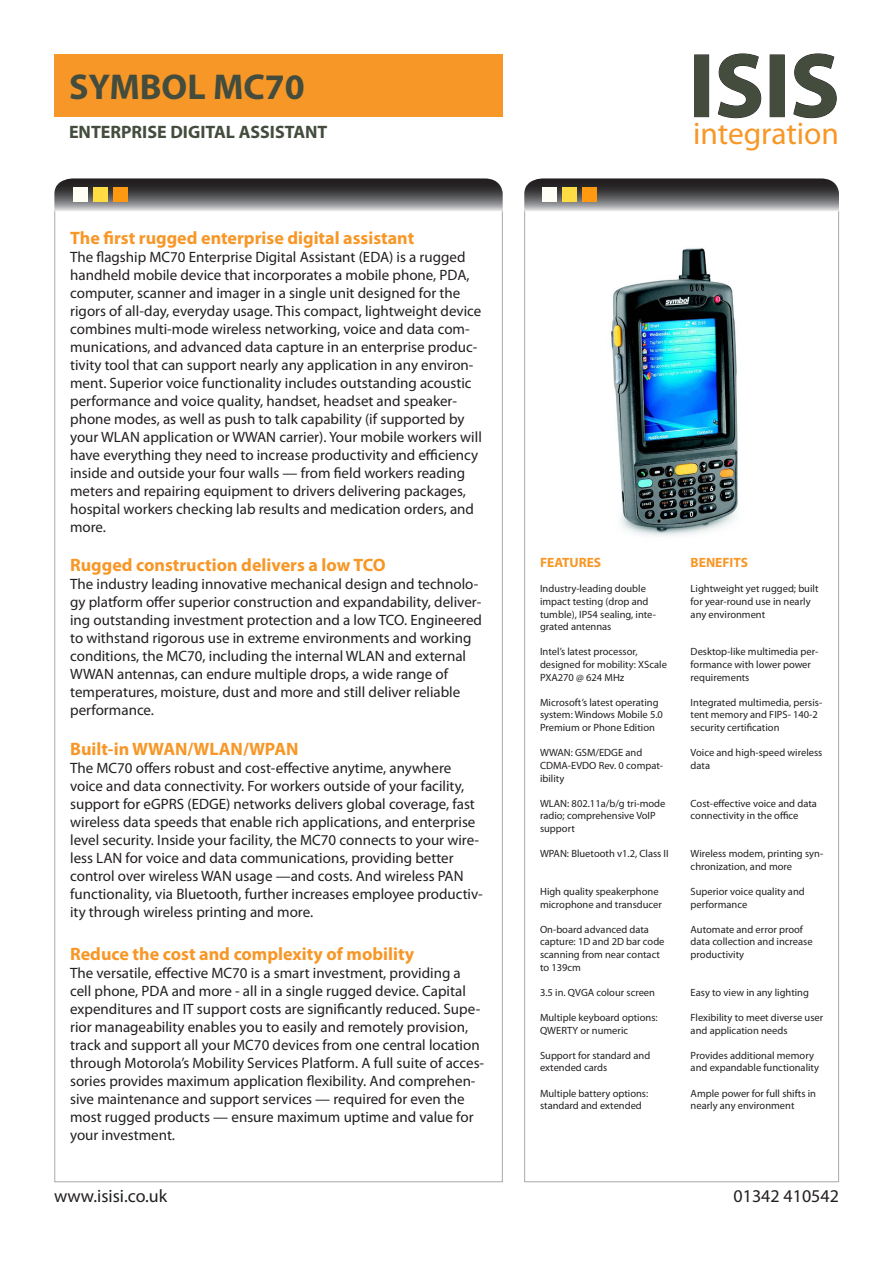
<style>
.page{position:relative;width:893px;height:1263px;background:#fff}
.page>*{position:absolute;margin:0;border:0;box-sizing:border-box;transform-origin:0 0}
.t1{font:700 91.5px "Myriad Pro";color:#434c3d}
.t2{font:700 36px "Myriad Pro";color:#434c3d}
.t3{font:31.5px "Myriad Pro";color:#f79727}
.t4{font:700 18px "Myriad Pro";color:#f79727}
.t5{font:18px "Myriad Pro";color:#231f20}
.t6{font:700 18px "Myriad Pro";color:#434c3d}
.t7{font:15px/18px "Myriad Pro";color:#231f20}
.t8{font:700 13.5px "Myriad Pro";color:#f79727}
.t9{font:10.5px/12.6px "Myriad Pro";color:#231f20}
</style>
<div class="page">
<svg style="left:54px;top:178px;width:449px;height:33px;background:#646364"></svg>
<div style="left:113px;top:188px;width:14px;height:14px;background:#f91"></div>
<div style="left:93px;top:188px;width:14px;height:14px;background:#ffdc43"></div>
<div style="left:73px;top:188px;width:15px;height:14px;background:#fffef5"></div>
<div style="left:695px;top:55px;width:14px;height:62px;border:1px solid #231f20"></div>
<svg style="left:718px;top:53px;width:43px;height:65px"></svg>
<svg style="left:793px;top:53px;width:44px;height:65px"></svg>
<div style="left:54px;top:54px;width:448px;height:62px;background:#f79727"></div>
<svg style="left:524px;top:178px;width:315px;height:33px;background:#656465"></svg>
<div style="left:582px;top:188px;width:14px;height:14px;background:#f91"></div>
<div style="left:562px;top:188px;width:15px;height:14px;background:#ffdc43"></div>
<div style="left:542px;top:188px;width:15px;height:14px;background:#fffef5"></div>
<img style="left:611px;top:248px;width:127px;height:288px">
<p class="t2" style="left:69px;top:63px;width:237px">SYMBOL MC70</p>
<p class="t6" style="left:69px;top:120px;width:260px">ENTERPRISE DIGITAL ASSISTANT</p>
<p class="t4" style="left:70px;top:226px;width:346px">The first rugged enterprise digital assistant</p>
<p class="t7" style="left:70px;top:247px;width:413px">The flagship MC70 Enterprise Digital Assistant (EDA) is a rugged handheld mobile device that incorporates a mobile phone, PDA, computer, scanner and imager in a single unit designed for the rigors of all-day, everyday usage. This compact, lightweight device combines multi-mode wireless networking, voice and data com&shy;munications, and advanced data capture in an enterprise produc&shy;tivity tool that can support nearly any application in any environ&shy;ment. Superior voice functionality includes outstanding acoustic performance and voice quality, handset, headset and speaker&shy;phone modes, as well as push to talk capability (if supported by your WLAN application or WWAN carrier). Your mobile workers will have everything they need to increase productivity and efficiency inside and outside your four walls — from field workers reading meters and repairing equipment to drivers delivering packages, hospital workers checking lab results and medication orders, and more.</p>
<p class="t4" style="left:70px;top:553px;width:317px">Rugged construction delivers a low TCO</p>
<p class="t7" style="left:70px;top:575px;width:413px">The industry leading innovative mechanical design and technolo&shy;gy platform offer superior construction and expandability, deliver&shy;ing outstanding investment protection and a low TCO. Engineered to withstand rigorous use in extreme environments and working conditions, the MC70, including the internal WLAN and external WWAN antennas, can endure multiple drops, a wide range of temperatures, moisture, dust and more and still deliver reliable performance.</p>
<p class="t4" style="left:70px;top:737px;width:230px">Built-in WWAN/WLAN/WPAN</p>
<p class="t7" style="left:70px;top:759px;width:414px">The MC70 offers robust and cost-effective anytime, anywhere voice and data connectivity. For workers outside of your facility, support for eGPRS (EDGE) networks delivers global coverage, fast wireless data speeds that enable rich applications, and enterprise level security. Inside your facility, the MC70 connects to your wire&shy;less LAN for voice and data communications, providing better control over wireless WAN usage —and costs. And wireless PAN functionality, via Bluetooth, further increases employee productiv&shy;ity through wireless printing and more.</p>
<p class="t4" style="left:70px;top:942px;width:346px">Reduce the cost and complexity of mobility</p>
<p class="t7" style="left:70px;top:964px;width:416px">The versatile, effective MC70 is a smart investment, providing a cell phone, PDA and more - all in a single rugged device. Capital expenditures and IT support costs are significantly reduced. Supe&shy;rior manageability enables you to easily and remotely provision, track and support all your MC70 devices from one central location through Motorola’s Mobility Services Platform. A full suite of acces&shy;sories provides maximum application flexibility. And comprehen&shy;sive maintenance and support services — required for even the most rugged products — ensure maximum uptime and value for your investment.</p>
<p class="t1" style="left:689px;top:26px;width:153px">ISIS</p>
<p class="t3" style="left:693px;top:114px;width:147px">integration</p>
<p class="t8" style="left:540px;top:554px;width:63px">FEATURES</p>
<p class="t9" style="left:540px;top:582px;width:117px">Industry-leading double impact testing (drop and tumble), IP54 sealing, inte&shy;grated antennas</p>
<p class="t9" style="left:540px;top:645px;width:128px">Intel’s latest processor, designed for mobility: XScale<br>PXA270 @ 624 MHz</p>
<p class="t9" style="left:540px;top:696px;width:124px">Microsoft’s latest operating system: Windows Mobile 5.0<br>Premium or Phone Edition</p>
<p class="t9" style="left:540px;top:746px;width:125px">WWAN: GSM/EDGE and<br>CDMA-EVDO Rev. 0 compat&shy;ibility</p>
<p class="t9" style="left:540px;top:797px;width:127px">WLAN: 802.11a/b/g tri-mode radio; comprehensive VoIP support</p>
<p class="t9" style="left:540px;top:847px;width:130px">WPAN: Bluetooth v1.2, Class II</p>
<p class="t9" style="left:540px;top:885px;width:123px">High quality speakerphone microphone and transducer</p>
<p class="t9" style="left:540px;top:923px;width:126px">On-board advanced data capture: 1D and 2D bar code scanning from near contact to 139cm</p>
<p class="t9" style="left:540px;top:986px;width:117px">3.5 in. QVGA colour screen</p>
<p class="t9" style="left:540px;top:1011px;width:119px">Multiple keyboard options:<br>QWERTY or numeric</p>
<p class="t9" style="left:540px;top:1049px;width:112px">Support for standard and extended cards</p>
<p class="t9" style="left:540px;top:1086px;width:110px">Multiple battery options: standard and extended</p>
<p class="t8" style="left:691px;top:554px;width:59px">BENEFITS</p>
<p class="t9" style="left:691px;top:582px;width:129px">Lightweight yet rugged; built for year-round use in nearly any environment</p>
<p class="t9" style="left:691px;top:645px;width:129px">Desktop-like multimedia per&shy;formance with lower power requirements</p>
<p class="t9" style="left:691px;top:696px;width:133px">Integrated multimedia, persis&shy;tent memory and FIPS- 140-2 security certification</p>
<p class="t9" style="left:691px;top:746px;width:133px">Voice and high-speed wireless data</p>
<p class="t9" style="left:691px;top:797px;width:128px">Cost-effective voice and data connectivity in the office</p>
<p class="t9" style="left:691px;top:847px;width:134px">Wireless modem, printing syn&shy;chronization, and more</p>
<p class="t9" style="left:691px;top:885px;width:116px">Superior voice quality and performance</p>
<p class="t9" style="left:691px;top:923px;width:124px">Automate and error proof data collection and increase productivity</p>
<p class="t9" style="left:691px;top:986px;width:120px">Easy to view in any lighting</p>
<p class="t9" style="left:691px;top:1011px;width:134px">Flexibility to meet diverse user and application needs</p>
<p class="t9" style="left:691px;top:1049px;width:130px">Provides additional memory and expandable functionality</p>
<p class="t9" style="left:691px;top:1086px;width:127px">Ample power for full shifts in nearly any environment</p>
<p class="t5" style="left:54px;top:1185px;width:115px">www.isisi.co.uk</p>
<p class="t5" style="left:734px;top:1185px;width:107px">01342 410542</p>
</div>
